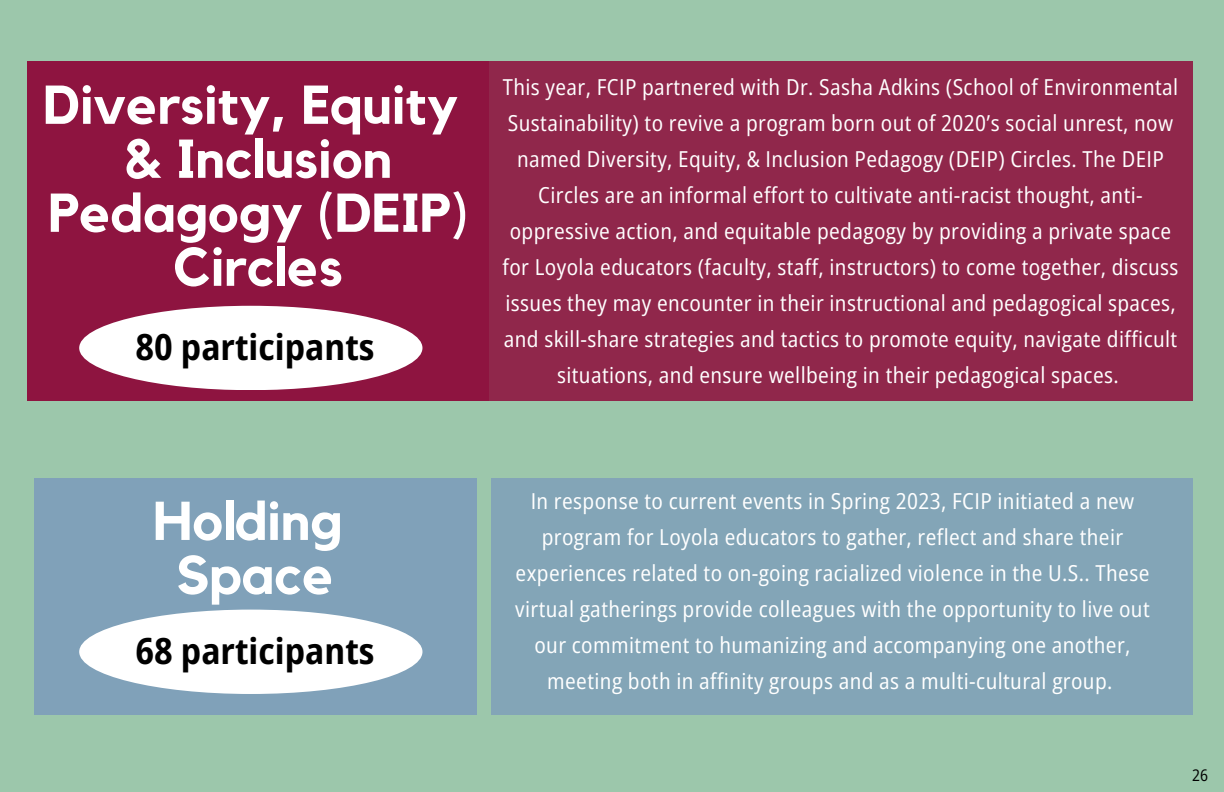
<style>
.page{position:relative;width:1224px;height:792px;background:#9cc7ab}
.page>*{position:absolute;margin:0;border:0;box-sizing:border-box;transform-origin:0 0}
.t1{font:700 54px/54px "Kollektif";color:#fff;text-align:center}
.t2{font:700 semi-condensed 36px "Open Sans";color:#000}
.t3{font:semi-condensed 22px/36px "Open Sans";letter-spacing:.02em;color:#fff;text-align:center}
.t4{font:semi-condensed 16px "Open Sans";color:#000}
</style>
<div class="page">
<div style="left:34px;top:478px;width:442px;height:237px;background:#7d9dbb"></div>
<div style="left:491px;top:478px;width:701px;height:237px;background:#83a5b7"></div>
<div style="left:27px;top:62px;width:462px;height:339px;background:#8e1440"></div>
<div style="left:489px;top:62px;width:703px;height:339px;background:#90274b"></div>
<div style="left:79px;top:306px;width:343px;height:84px;background:#fff;border-radius:50%"></div>
<div style="left:79px;top:610px;width:343px;height:84px;background:#fff;border-radius:50%"></div>
<p class="t1" style="left:43px;top:80px;width:416px">Diversity, Equity</p>
<p class="t1" style="left:48px;top:134px;width:421px">&amp; Inclusion<br>Pedagogy (DEIP)<br>Circles</p>
<p class="t2" style="left:135px;top:322px;width:241px">80 participants</p>
<p class="t3" style="left:503px;top:68px;width:677px">This year, FCIP partnered with Dr. Sasha Adkins (School of Environmental Sustainability) to revive a program born out of 2020’s social unrest, now named Diversity, Equity, &amp; Inclusion Pedagogy (DEIP) Circles. The DEIP Circles are an informal effort to cultivate anti-racist thought, anti&shy;oppressive action, and equitable pedagogy by providing a private space for Loyola educators (faculty, staff, instructors) to come together, discuss issues they may encounter in their instructional and pedagogical spaces, and skill-share strategies and tactics to promote equity, navigate difficult situations, and ensure wellbeing in their pedagogical spaces.</p>
<p class="t1" style="left:153px;top:496px;width:191px">Holding</p>
<p class="t1" style="left:176px;top:550px;width:159px">Space</p>
<p class="t2" style="left:135px;top:625px;width:241px">68 participants</p>
<p class="t3" style="left:515px;top:483px;width:636px">In response to current events in Spring 2023, FCIP initiated a new program for Loyola educators to gather, reflect and share their experiences related to on-going racialized violence in the U.S.. These virtual gatherings provide colleagues with the opportunity to live out our commitment to humanizing and accompanying one another, meeting both in affinity groups and as a multi-cultural group.</p>
<p class="t4" style="left:1192px;top:763px;width:17px">26</p>
</div>
